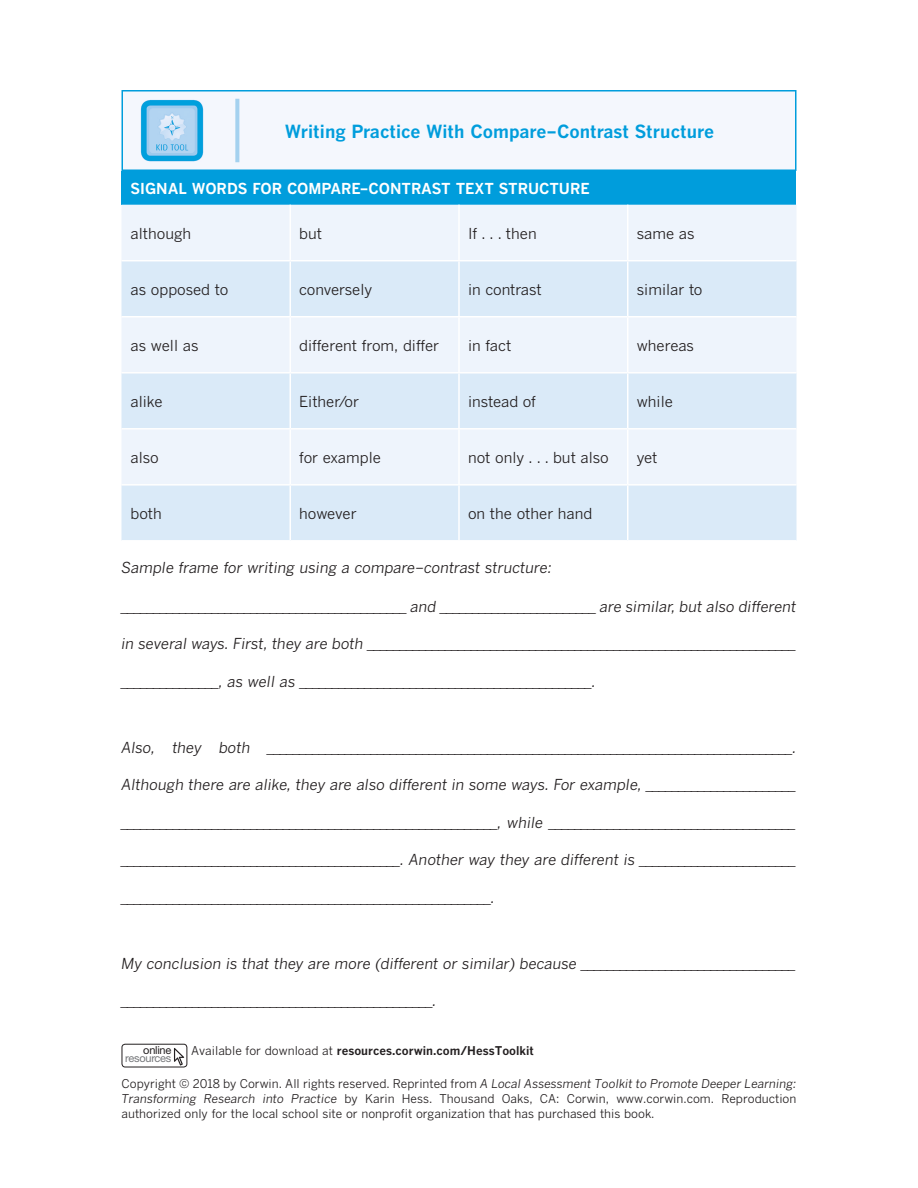
<style>
.page{position:relative;width:918px;height:1188px;background:#fff}
.page>*{position:absolute;margin:0;border:0;box-sizing:border-box;transform-origin:0 0}
.TT{font:700 18px "Benton Gothic";color:#009ddc}
.FL{font:italic 15px "Benton Gothic";color:#231f20}
.TT-2{font:15px "Benton Gothic";color:#231f20}
.TCH{font:700 15px "Benton Gothic";color:#fff}
.TSN{font:12px/15px "Benton Gothic";color:#231f20;text-align:justify}
.TSN-2{font:700 12px "Benton Gothic";color:#231f20}
.t1{font:10.95px/7.8px "Helvetica Neue LT Std";letter-spacing:-.025em;color:#76787b;text-align:right}
.s1{color:#231f20}
.s2{font-weight:400}
.s3{font-style:italic}
</style>
<div class="page">
<div style="left:122px;top:90px;width:674px;height:81px;background:#f4f7fd;border:2px solid #009ddc"></div>
<div style="left:122px;top:171px;width:674px;height:34px;background:#009ddc"></div>
<div style="left:122px;top:205px;width:674px;height:55px;background:#eef4fc"></div>
<svg style="left:122px;top:261px;width:674px;height:279px;background:#e2eef9"></svg>
<hr style="left:290px;top:205px;width:1px;height:55px;background:#fff">
<hr style="left:458px;top:205px;width:2px;height:55px;background:#fff">
<hr style="left:627px;top:205px;width:1px;height:55px;background:#fff">
<hr style="left:290px;top:261px;width:1px;height:55px;background:#fff">
<hr style="left:458px;top:261px;width:2px;height:55px;background:#fff">
<hr style="left:627px;top:261px;width:1px;height:55px;background:#fff">
<hr style="left:122px;top:316px;width:168px;height:1px;background:#fff">
<hr style="left:290px;top:316px;width:169px;height:1px;background:#fff">
<hr style="left:290px;top:317px;width:1px;height:55px;background:#fff">
<hr style="left:459px;top:316px;width:169px;height:1px;background:#fff">
<hr style="left:458px;top:317px;width:2px;height:55px;background:#fff">
<hr style="left:628px;top:316px;width:168px;height:1px;background:#fff">
<hr style="left:627px;top:317px;width:1px;height:55px;background:#fff">
<hr style="left:122px;top:372px;width:168px;height:2px;background:#fff">
<hr style="left:290px;top:372px;width:169px;height:2px;background:#fff">
<hr style="left:290px;top:374px;width:1px;height:54px;background:#fff">
<hr style="left:459px;top:372px;width:169px;height:2px;background:#fff">
<hr style="left:458px;top:374px;width:2px;height:54px;background:#fff">
<hr style="left:628px;top:372px;width:168px;height:2px;background:#fff">
<hr style="left:627px;top:374px;width:1px;height:54px;background:#fff">
<hr style="left:122px;top:428px;width:168px;height:2px;background:#fff">
<hr style="left:290px;top:428px;width:169px;height:2px;background:#fff">
<hr style="left:290px;top:430px;width:1px;height:54px;background:#fff">
<hr style="left:459px;top:428px;width:169px;height:2px;background:#fff">
<hr style="left:458px;top:430px;width:2px;height:54px;background:#fff">
<hr style="left:628px;top:428px;width:168px;height:2px;background:#fff">
<hr style="left:627px;top:430px;width:1px;height:54px;background:#fff">
<hr style="left:122px;top:484px;width:168px;height:2px;background:#fff">
<hr style="left:290px;top:484px;width:169px;height:2px;background:#fff">
<hr style="left:290px;top:486px;width:1px;height:54px;background:#fff">
<hr style="left:459px;top:484px;width:169px;height:2px;background:#fff">
<hr style="left:458px;top:486px;width:2px;height:54px;background:#fff">
<hr style="left:628px;top:484px;width:168px;height:2px;background:#fff">
<hr style="left:627px;top:486px;width:1px;height:54px;background:#fff">
<svg style="left:235px;top:99px;width:4px;height:63px"></svg>
<img style="left:141px;top:99px;width:63px;height:63px">
<div style="left:122px;top:1044px;width:65px;height:23px;border:1px solid #231f20;border-radius:3px"></div>
<svg style="left:174px;top:1048px;width:10px;height:18px"></svg>
<p class="TT" style="left:285px;top:120px;width:431px">Writing Practice With Compare–Contrast Structure</p>
<p class="TCH" style="left:130px;top:179px;width:461px">SIGNAL WORDS FOR COMPARE–CONTRAST TEXT STRUCTURE</p>
<p class="TT-2" style="left:130px;top:224px;width:62px">although</p>
<p class="TT-2" style="left:299px;top:224px;width:24px">but</p>
<p class="TT-2" style="left:468px;top:224px;width:70px">If . . . then</p>
<p class="TT-2" style="left:637px;top:224px;width:59px">same as</p>
<p class="TT-2" style="left:130px;top:280px;width:99px">as opposed to</p>
<p class="TT-2" style="left:299px;top:280px;width:75px">conversely</p>
<p class="TT-2" style="left:468px;top:280px;width:75px">in contrast</p>
<p class="TT-2" style="left:637px;top:280px;width:67px">similar to</p>
<p class="TT-2" style="left:130px;top:337px;width:70px">as well as</p>
<p class="TT-2" style="left:299px;top:337px;width:141px">different from, differ</p>
<p class="TT-2" style="left:468px;top:337px;width:45px">in fact</p>
<p class="TT-2" style="left:637px;top:337px;width:59px">whereas</p>
<p class="TT-2" style="left:130px;top:393px;width:34px">alike</p>
<p class="TT-2" style="left:299px;top:393px;width:61px">Either/or</p>
<p class="TT-2" style="left:468px;top:393px;width:70px">instead of</p>
<p class="TT-2" style="left:637px;top:393px;width:38px">while</p>
<p class="TT-2" style="left:130px;top:449px;width:30px">also</p>
<p class="TT-2" style="left:299px;top:449px;width:83px">for example</p>
<p class="TT-2" style="left:468px;top:449px;width:142px">not only . . . but also</p>
<p class="TT-2" style="left:637px;top:449px;width:22px">yet</p>
<p class="TT-2" style="left:130px;top:505px;width:33px">both</p>
<p class="TT-2" style="left:299px;top:505px;width:59px">however</p>
<p class="TT-2" style="left:468px;top:505px;width:126px">on the other hand</p>
<p class="FL" style="left:122px;top:558px;width:432px">Sample frame for writing using a compare–contrast structure:</p>
<p class="FL" style="left:122px;top:597px;width:677px">____________________________________________ and ________________________ are similar, but also different</p>
<p class="FL" style="left:122px;top:635px;width:677px">in several ways. First, they are both __________________________________________________________________</p>
<p class="FL" style="left:122px;top:672px;width:476px">_______________, as well as _____________________________________________.</p>
<p class="FL" style="left:122px;top:738px;width:677px">Also, they both _________________________________________________________________________________.</p>
<p class="FL" style="left:122px;top:776px;width:677px">Although there are alike, they are also different in some ways. For example, _______________________</p>
<p class="FL" style="left:122px;top:813px;width:676px">__________________________________________________________, while ______________________________________</p>
<p class="FL" style="left:122px;top:851px;width:677px">___________________________________________. Another way they are different is ________________________</p>
<p class="FL" style="left:122px;top:888px;width:375px">_________________________________________________________.</p>
<p class="FL" style="left:122px;top:954px;width:676px">My conclusion is that they are more (different or similar) because _________________________________</p>
<p class="FL" style="left:122px;top:992px;width:317px">________________________________________________.</p>
<p class="t1" style="left:125px;top:1046px;width:48px"><span class="s1">online </span>resources</p>
<p class="TSN-2" style="left:191px;top:1043px;width:344px"><span class="s2">Available for download at</span> resources.corwin.com/HessToolkit</p>
<p class="TSN" style="left:122px;top:1076px;width:677px">Copyright © 2018 by Corwin. All rights reserved. Reprinted from <span class="s3">A Local Assessment Toolkit to Promote Deeper Learning:<br>Transforming Research into Practice</span> by Karin Hess. Thousand Oaks, CA: Corwin, www.corwin.com. Reproduction authorized only for the local school site or nonprofit organization that has purchased this book.</p>
</div>
